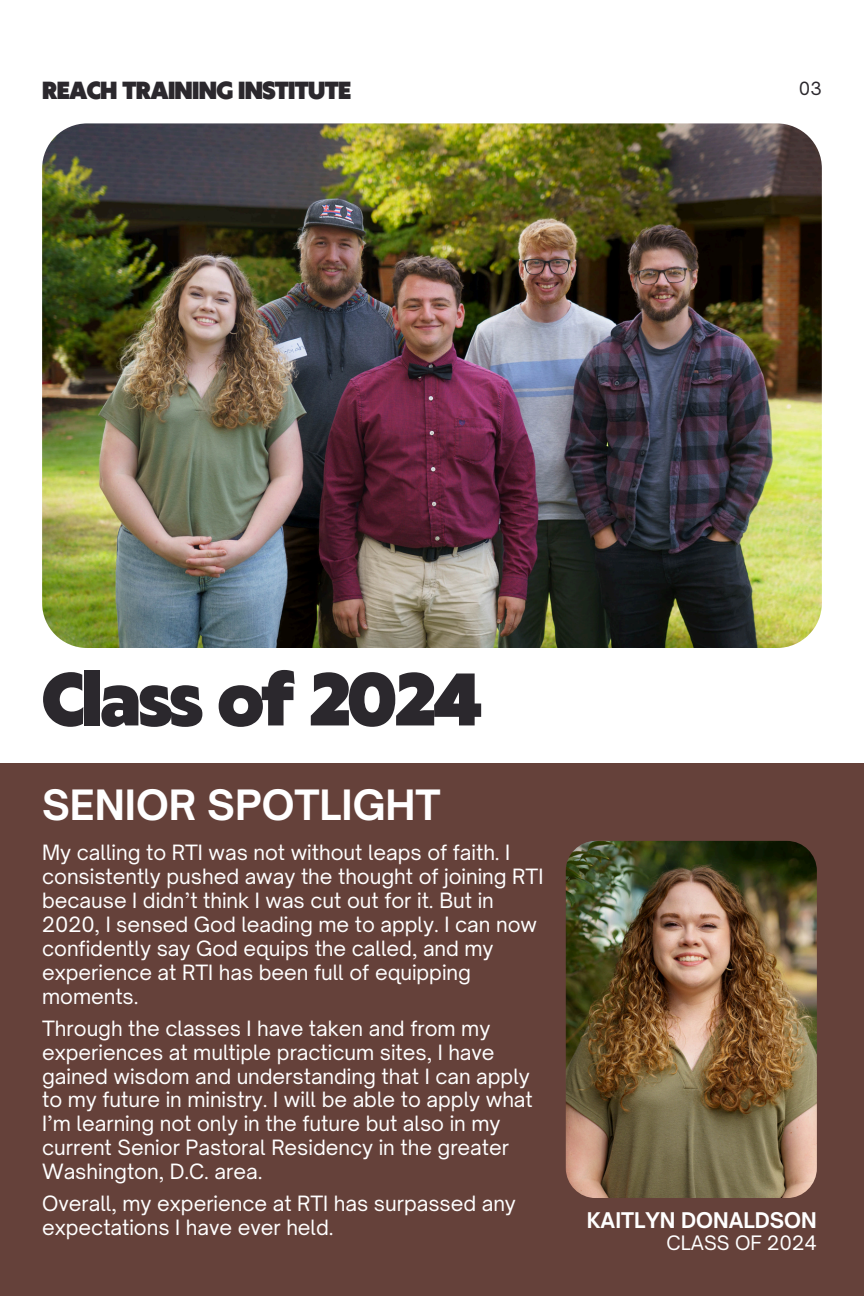
<style>
.page{position:relative;width:864px;height:1296px;background:#fff}
.page>*{position:absolute;margin:0;border:0;box-sizing:border-box;transform-origin:0 0}
.t1{font:900 69.6px "Klein Text";letter-spacing:-.03em;color:#2b282d}
.t2{font:700 40px "Open Sauce One";color:#fff}
.t3{font:900 23.2px "Klein Text";letter-spacing:-.03em;color:#2b282d}
.t4{font:700 20.8px "Open Sauce One";color:#fff}
.t5{font:20.2px/23.8px "Open Sauce One";color:#fff}
.t6{font:19px "Open Sauce One";color:#fff}
.t7{font:17.4px "Open Sauce One";color:#2b282d}
</style>
<div class="page">
<img style="left:42px;top:123px;width:780px;height:525px;border-radius:45px">
<div style="left:0;top:764px;width:864px;height:532px;background:#65413a"></div>
<img style="left:566px;top:841px;width:250px;height:357px;border-radius:30px">
<p class="t3" style="left:42px;top:78px;width:310px">REACH TRAINING INSTITUTE</p>
<p class="t7" style="left:799px;top:78px;width:24px">03</p>
<h2 class="t1" style="left:42px;top:664px;width:442px">Class of 2024</h2>
<p class="t2" style="left:42px;top:780px;width:400px">SENIOR SPOTLIGHT</p>
<h3 class="t5" style="left:42px;top:841px;width:503px">My calling to RTI was not without leaps of faith. I consistently pushed away the thought of joining RTI because I didn’t think I was cut out for it. But in 2020, I sensed God leading me to apply. I can now confidently say God equips the called, and my experience at RTI has been full of equipping moments.</h3>
<p class="t5" style="left:42px;top:1016px;width:492px">Through the classes I have taken and from my experiences at multiple practicum sites, I have gained wisdom and understanding that I can apply to my future in ministry. I will be able to apply what I’m learning not only in the future but also in my current Senior Pastoral Residency in the greater Washington, D.C. area.</p>
<h1 class="t5" style="left:42px;top:1192px;width:475px">Overall, my experience at RTI has surpassed any expectations I have ever held.</h1>
<h4 class="t4" style="left:587px;top:1207px;width:232px">KAITLYN DONALDSON</h4>
<h5 class="t6" style="left:667px;top:1231px;width:152px">CLASS OF 2024</h5>
</div>
